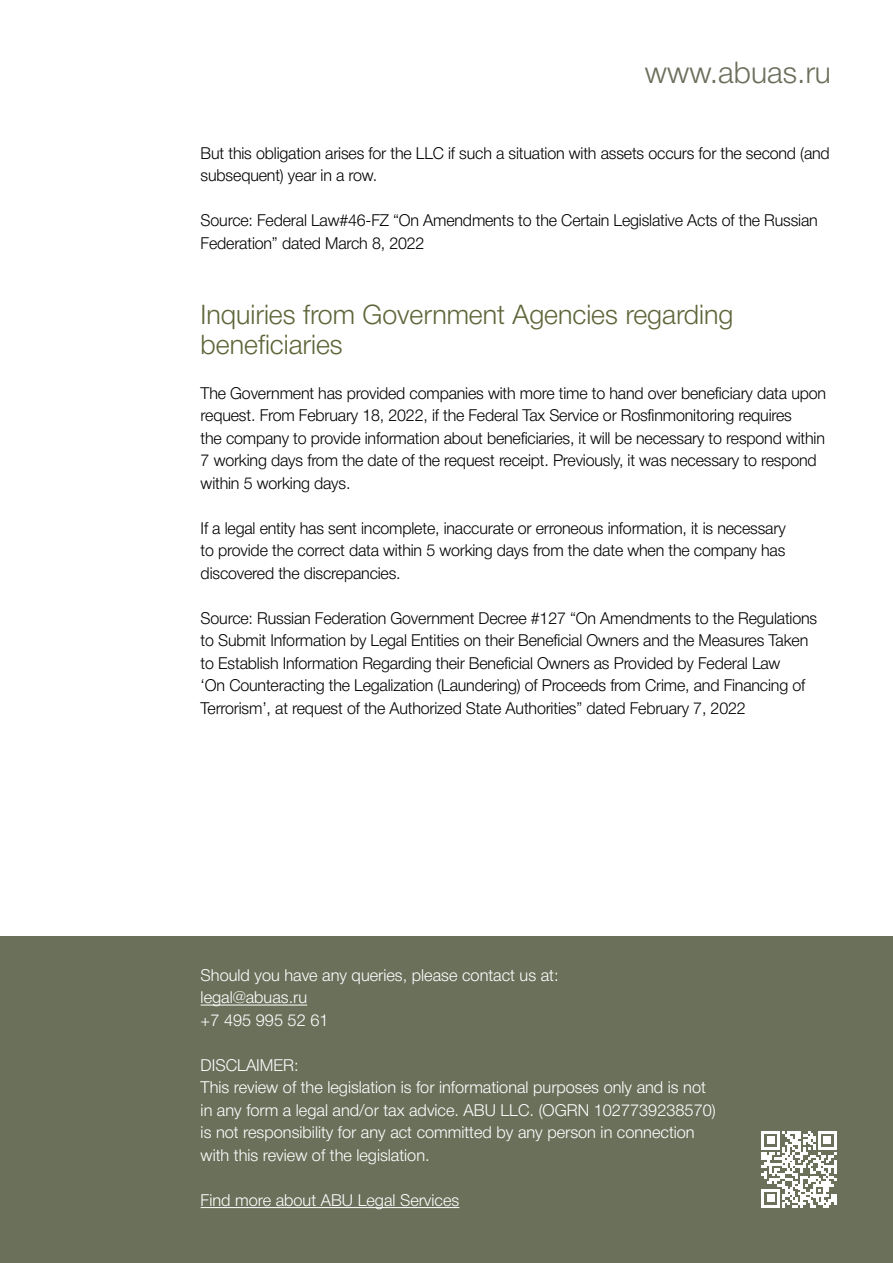
<style>
.page{position:relative;width:893px;height:1263px;background:#fff}
.page>*{position:absolute;margin:0;border:0;box-sizing:border-box;transform-origin:0 0}
.t1{font:300 30px "Helvetica Neue Cyr";color:#6b705c}
.t2{font:300 27px/30px "Helvetica Neue Cyr";color:#5d6639}
.t3{font:300 16.5px/22.5px "Helvetica Neue Cyr";letter-spacing:-.01em;color:#000101}
.t4{font:300 16.5px/22.5px "Helvetica Neue Cyr";color:#fff}
</style>
<div class="page">
<div style="left:0;top:936px;width:893px;height:327px;background:#6b705b"></div>
<hr style="left:201px;top:1005px;width:106px;height:1px;background:#fff">
<hr style="left:201px;top:1207px;width:258px;height:1px;background:#fff">
<svg style="left:762px;top:1131px;width:74px;height:77px"></svg>
<h1 class="t1" style="left:645px;top:56px;width:188px">www.abuas.ru</h1>
<p class="t3" style="left:201px;top:142px;width:631px">But this obligation arises for the LLC if such a situation with assets occurs for the second (and subsequent) year in a row.</p>
<p class="t3" style="left:201px;top:209px;width:619px">Source: Federal Law#46-FZ “On Amendments to the Certain Legislative Acts of the Russian<br>Federation” dated March 8, 2022</p>
<h2 class="t2" style="left:201px;top:300px;width:534px">Inquiries from Government Agencies regarding beneficiaries</h2>
<p class="t3" style="left:201px;top:382px;width:627px">The Government has provided companies with more time to hand over beneficiary data upon request. From February 18, 2022, if the Federal Tax Service or Rosfinmonitoring requires<br>the company to provide information about beneficiaries, it will be necessary to respond within 7 working days from the date of the request receipt. Previously, it was necessary to respond within 5 working days.</p>
<p class="t3" style="left:201px;top:517px;width:587px;text-align:justify">If a legal entity has sent incomplete, inaccurate or erroneous information, it is necessary to provide the correct data within 5 working days from the date when the company has discovered the discrepancies.</p>
<p class="t3" style="left:201px;top:607px;width:618px">Source: Russian Federation Government Decree #127 “On Amendments to the Regulations to Submit Information by Legal Entities on their Beneficial Owners and the Measures Taken to Establish Information Regarding their Beneficial Owners as Provided by Federal Law<br>‘On Counteracting the Legalization (Laundering) of Proceeds from Crime, and Financing of Terrorism’, at request of the Authorized State Authorities” dated February 7, 2022</p>
<p class="t4" style="left:201px;top:964px;width:359px">Should you have any queries, please contact us at: legal@abuas.ru<br>+7 495 995 52 61</p>
<p class="t4" style="left:201px;top:1054px;width:517px">DISCLAIMER:<br>This review of the legislation is for informational purposes only and is not in any form a legal and/or tax advice. ABU LLC. (OGRN 1027739238570) is not responsibility for any act committed by any person in connection with this review of the legislation.</p>
<p class="t4" style="left:201px;top:1189px;width:260px">Find more about ABU Legal Services</p>
</div>
